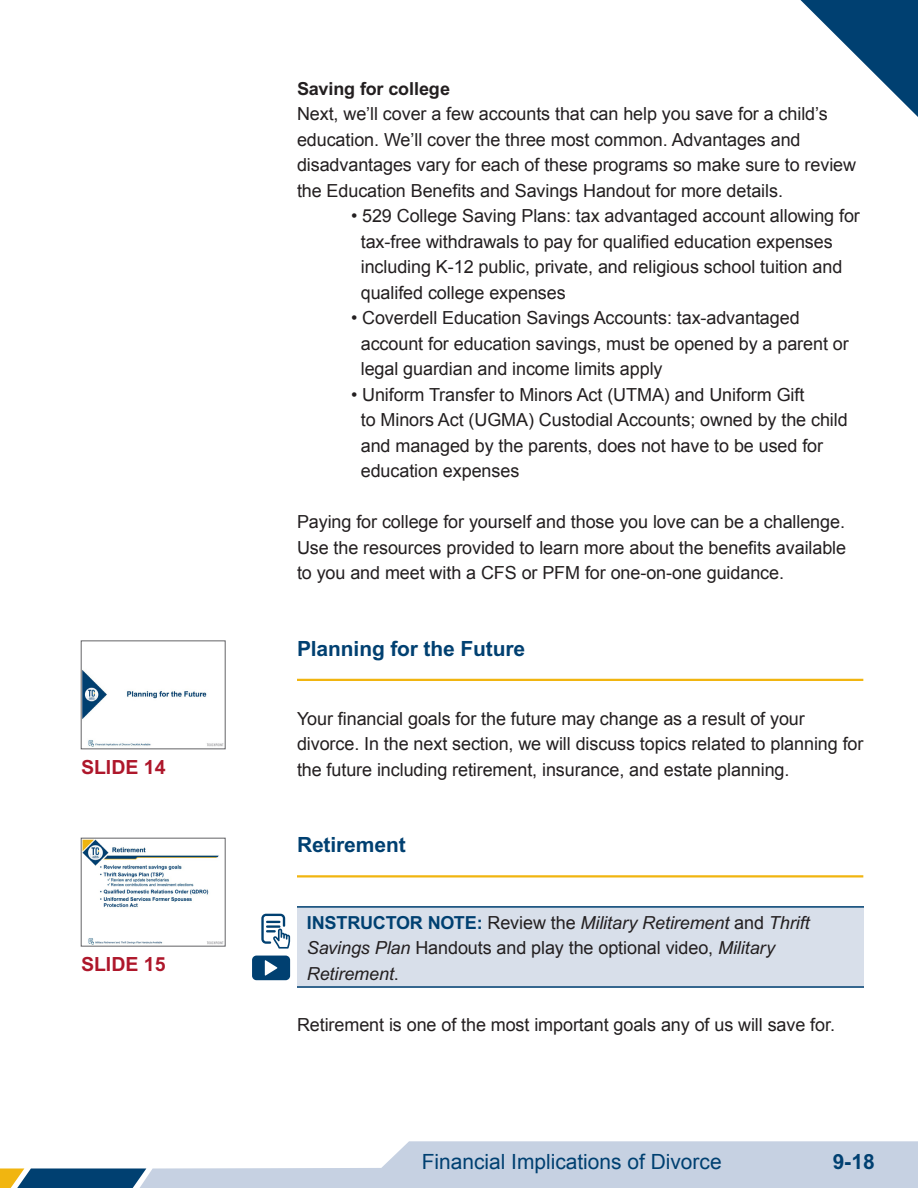
<style>
.page{position:relative;width:918px;height:1188px;background:#fff}
.page>*{position:absolute;margin:0;border:0;box-sizing:border-box;transform-origin:0 0}
.t1{font:700 21px "Arial";letter-spacing:-.005em;color:#004071}
.t2{font:20.85px "Arial";color:#004071}
.t3{font:700 20.85px "Arial";color:#004071}
.t4{font:700 19.5px "Arial";color:#ae172b}
.t5{font:18px/25.5px "Arial";letter-spacing:-.005em;color:#231f20}
.t6{font:italic 18px/25.5px "Arial";letter-spacing:-.005em;color:#231f20}
.t7{font:700 18px "Arial";letter-spacing:-.005em;color:#231f20}
.s1{font-weight:700;font-style:normal;color:#004071}
.s2{font-style:normal}
</style>
<div class="page">
<svg style="left:0;top:1141px;width:918px;height:47px"></svg>
<svg style="left:800px;top:0;width:118px;height:117px"></svg>
<div style="left:297px;top:906px;width:567px;height:82px;background:#d8dfea"></div>
<hr style="left:297px;top:906px;width:567px;height:2px;background:#004071">
<hr style="left:297px;top:986px;width:567px;height:2px;background:#004071">
<hr style="left:297px;top:679px;width:566px;height:2px;background:#f1b510">
<hr style="left:297px;top:875px;width:566px;height:3px;background:#f1b510">
<img style="left:83px;top:840px;width:140px;height:104px">
<div style="left:81px;top:838px;width:144px;height:108px;border:1px solid #636366"></div>
<svg style="left:261px;top:914px;width:29px;height:35px"></svg>
<div style="left:252px;top:956px;width:38px;height:24px;background:#004071;border-radius:4px"></div>
<svg style="left:265px;top:960px;width:13px;height:16px"></svg>
<img style="left:83px;top:670px;width:140px;height:77px">
<div style="left:81px;top:641px;width:144px;height:108px;border:1px solid #636366"></div>
<p class="t4" style="left:81px;top:756px;width:86px">SLIDE 14</p>
<p class="t4" style="left:81px;top:953px;width:86px">SLIDE 15</p>
<p class="t7" style="left:297px;top:78px;width:155px">Saving for college</p>
<p class="t5" style="left:297px;top:101px;width:561px">Next, we’ll cover a few accounts that can help you save for a child’s education. We’ll cover the three most common. Advantages and disadvantages vary for each of these programs so make sure to review the Education Benefits and Savings Handout for more details.</p>
<p class="t5" style="left:361px;top:203px;width:501px;text-indent:-10px">• 529 College Saving Plans: tax advantaged account allowing for tax-free withdrawals to pay for qualified education expenses including K-12 public, private, and religious school tuition and qualifed college expenses</p>
<p class="t5" style="left:361px;top:305px;width:489px;text-indent:-10px">• Coverdell Education Savings Accounts: tax-advantaged account for education savings, must be opened by a parent or legal guardian and income limits apply</p>
<p class="t5" style="left:361px;top:381px;width:488px;text-indent:-10px">• Uniform Transfer to Minors Act (UTMA) and Uniform Gift<br>to Minors Act (UGMA) Custodial Accounts; owned by the child and managed by the parents, does not have to be used for education expenses</p>
<p class="t5" style="left:297px;top:509px;width:551px;text-align:justify">Paying for college for yourself and those you love can be a challenge.<br>Use the resources provided to learn more about the benefits available to you and meet with a CFS or PFM for one-on-one guidance.</p>
<p class="t1" style="left:297px;top:636px;width:230px">Planning for the Future</p>
<p class="t5" style="left:297px;top:705px;width:568px">Your financial goals for the future may change as a result of your divorce. In the next section, we will discuss topics related to planning for the future including retirement, insurance, and estate planning.</p>
<p class="t1" style="left:297px;top:832px;width:110px">Retirement</p>
<p class="t6" style="left:307px;top:910px;width:504px"><span class="s1">INSTRUCTOR NOTE:</span> <span class="s2">Review the</span> Military Retirement <span class="s2">and</span> Thrift<br>Savings Plan <span class="s2">Handouts and play the optional video,</span> Military<br>Retirement<span class="s2">.</span></p>
<p class="t5" style="left:297px;top:1011px;width:540px">Retirement is one of the most important goals any of us will save for.</p>
<p class="t2" style="left:422px;top:1150px;width:302px">Financial Implications of Divorce</p>
<p class="t3" style="left:833px;top:1150px;width:43px">9-18</p>
</div>
